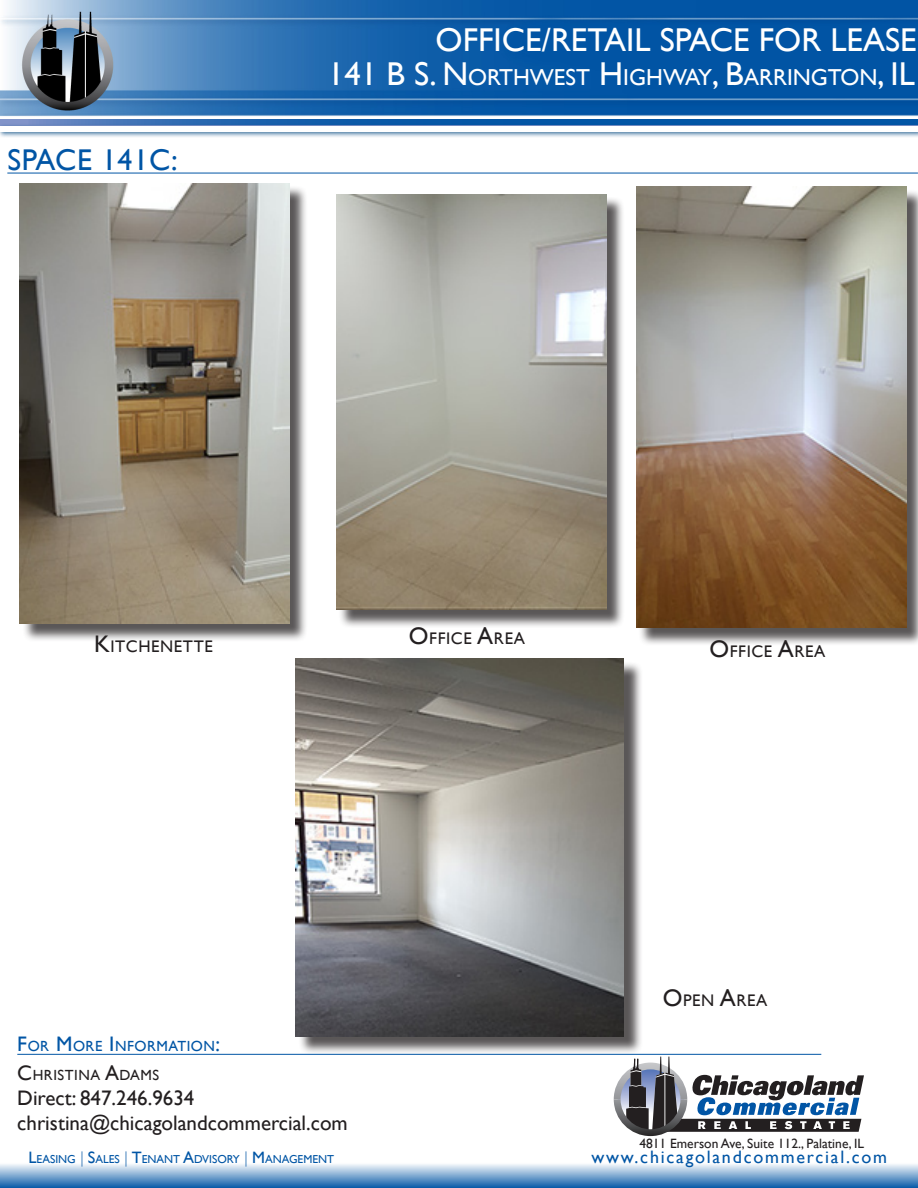
<style>
.page{position:relative;width:918px;height:1188px;background:#fff}
.page>*{position:absolute;margin:0;border:0;box-sizing:border-box;transform-origin:0 0}
.t1{font:33px "Gill Sans";color:#fff}
.t2{font:30px "Gill Sans";letter-spacing:.025em;color:#fff}
.Heading_underline{font:30px "Gill Sans";letter-spacing:.025em;color:#0155a5}
.t3{font:23.1px "Gill Sans";color:#fff}
.t4{font:21px "Gill Sans";color:#231f20}
.t5{font:18px "Gill Sans";letter-spacing:.1em;color:#0155a5}
.t6{font:italic 17.85px "Gill Sans";letter-spacing:.05em;color:#fff}
.t7{font:16.8px "Gill Sans";letter-spacing:.035em;color:#231f20}
.Heading_underline-2{font:14.7px "Gill Sans";letter-spacing:.035em;color:#0155a5}
.t8{font:14.7px "Gill Sans";letter-spacing:.035em;color:#231f20}
.t9{font:13.5px "Gill Sans";color:#231f20}
.t10{font:11.55px "Gill Sans";color:#0155a5}
.s1{font-size:33px}
.s2{font-size:25.5px}
.s3{font-size:24px}
.s4{font-size:21px}
.s5{font-size:16.5px}
.s6{font-family:"Times New Roman";font-size:16.5px}
</style>
<div class="page">
<svg style="left:0;top:1164px;width:918px;height:24px;background:#7ca8d0"></svg>
<svg style="left:28px;top:119px;width:890px;height:5px;background:#145eaa"></svg>
<div style="left:0;top:124px;width:918px;height:15px;background:#00467e;opacity:.75"></div>
<div style="left:0;top:126px;width:918px;height:6px;background:#fff"></div>
<hr style="left:17px;top:1054px;width:804px;height:1px;background:#0155a5">
<svg style="left:614px;top:1057px;width:250px;height:79px"></svg>
<img style="left:0;top:0;width:918px;height:116px">
<hr style="left:7px;top:173px;width:911px;height:1px;background:#0155a5">
<div style="left:22px;top:185px;width:286px;height:458px;background:#231f20;opacity:.75"></div>
<img style="left:20px;top:183px;width:269px;height:441px">
<div style="left:638px;top:189px;width:280px;height:458px;background:#231f20;opacity:.75"></div>
<img style="left:636px;top:187px;width:270px;height:441px">
<div style="left:339px;top:197px;width:286px;height:432px;background:#231f20;opacity:.75"></div>
<img style="left:336px;top:194px;width:270px;height:416px">
<div style="left:298px;top:661px;width:345px;height:394px;background:#231f20;opacity:.75"></div>
<img style="left:295px;top:659px;width:329px;height:377px">
<p class="Heading_underline" style="left:7px;top:142px;width:48px">SPACE</p>
<p class="Heading_underline" style="left:102px;top:142px;width:77px">141C:</p>
<p class="t1" style="left:436px;top:21px;width:483px">OFFICE/RETAIL SPACE FOR LEASE</p>
<p class="t3" style="left:328px;top:64px;width:589px"><span class="s1">141 B S. N</span> ORTHWEST <span class="s1">H</span>IGHWAY<span class="s1">, B</span>ARRINGTON<span class="s1">, IL</span></p>
<h2 class="t2" style="left:370px;top:22px;width:495px">OFFICE/MEDICAL SPACE FOR LEASE</h2>
<p class="t6" style="left:470px;top:58px;width:388px"><span class="s2">S</span>IGNATURE <span class="s2">S</span>QUARE <span class="s2">N</span>ORTH <span class="s2">B</span>UILDING <span class="s2">I &amp; II</span></p>
<h2 class="t2" style="left:498px;top:44px;width:390px">OFFICE FOR LEASE OR SALE</h2>
<p class="t7" style="left:94px;top:636px;width:120px"><span class="s3">K</span>ITCHENETTE</p>
<p class="t7" style="left:409px;top:629px;width:118px"><span class="s3">O</span>FFICE <span class="s3">A</span>REA</p>
<p class="Heading_underline-2" style="left:17px;top:1038px;width:204px"><span class="s4">F</span>OR <span class="s4">M</span>ORE <span class="s4">I</span> NFORMATION<span class="s4">:</span></p>
<p class="t8" style="left:17px;top:1067px;width:144px"><span class="s4">C</span>HRISTINA <span class="s4">A</span>DAMS</p>
<p class="t4" style="left:17px;top:1086px;width:179px">Direct: 847.246.9634</p>
<p class="t4" style="left:17px;top:1111px;width:332px">christina@chicagolandcommercial.com</p>
<p class="t7" style="left:709px;top:642px;width:118px"><span class="s3">O</span>FFICE <span class="s3">A</span>REA</p>
<p class="t7" style="left:663px;top:990px;width:106px"><span class="s3">O</span>PEN <span class="s3">A</span>REA</p>
<p class="t9" style="left:639px;top:1136px;width:226px">4811 Emerson Ave, Suite 112., Palatine, IL</p>
<p class="t10" style="left:28px;top:1152px;width:307px"><span class="s5">L</span>EASING <span class="s6">|</span> <span class="s5">S</span>ALES <span class="s6">|</span> <span class="s5">T</span>ENANT <span class="s5">A</span>DVISORY <span class="s6">|</span> <span class="s5">M</span>ANAGEMENT</p>
<p class="t5" style="left:591px;top:1146px;width:297px">www.chicagolandcommercial.com</p>
</div>
